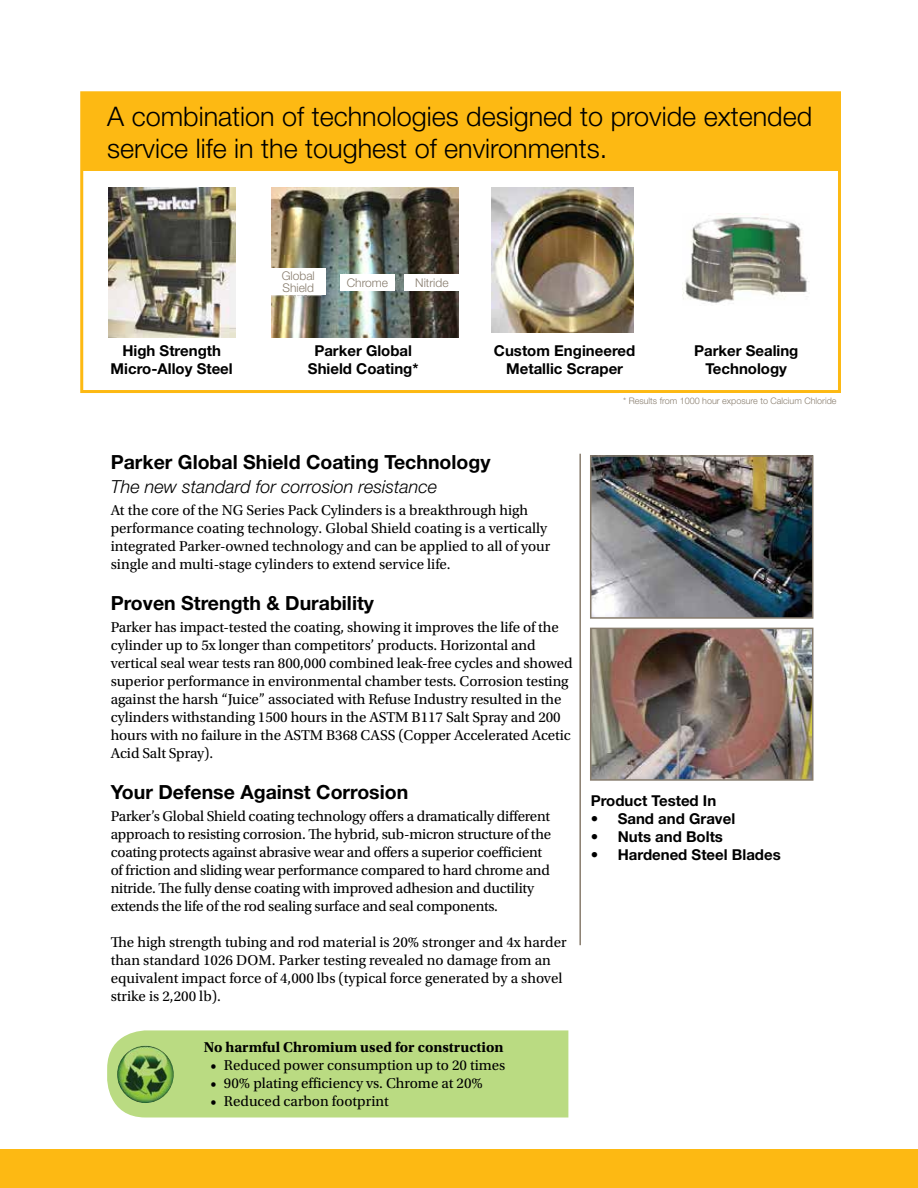
<style>
.page{position:relative;width:918px;height:1188px;background:#fff}
.page>*{position:absolute;margin:0;border:0;box-sizing:border-box;transform-origin:0 0}
.t1{font:300 27px/32.4px "Helvetica Neue LT Std";color:#000}
.t2{font:700 19.5px "Helvetica Neue LT Std";color:#000}
.t3{font:italic 300 18px "Helvetica Neue LT Std";color:#000}
.t4{font:15px/18px "Utopia Std";letter-spacing:-.005em;color:#000}
.t5{font:700 15px/18px "Helvetica Neue LT Std";color:#000;text-align:center}
.t6{font:700 15px "Utopia Std";color:#000}
.t7{font:300 12px/12px "Helvetica Neue LT Std";color:#887d6e}
.t8{font:300 9px "Helvetica Neue LT Std";color:#887d6e}
</style>
<div class="page">
<div style="left:81px;top:92px;width:759px;height:78px;background:#fdb913"></div>
<div style="left:80px;top:91px;width:761px;height:302px;border:3px solid #fdb913"></div>
<div style="left:0;top:1150px;width:918px;height:38px;background:#fdb913"></div>
<img style="left:593px;top:458px;width:217px;height:158px">
<div style="left:590px;top:455px;width:223px;height:164px;border:2px solid #887d6e"></div>
<img style="left:593px;top:631px;width:217px;height:147px">
<div style="left:590px;top:628px;width:223px;height:153px;border:2px solid #887d6e"></div>
<img style="left:108px;top:188px;width:127px;height:150px">
<img style="left:271px;top:188px;width:188px;height:150px">
<img style="left:683px;top:213px;width:126px;height:91px">
<img style="left:491px;top:188px;width:143px;height:145px">
<div style="left:107px;top:1030px;width:461px;height:88px;background:#badb82"></div>
<img style="left:117px;top:1046px;width:57px;height:57px;border-radius:28px">
<hr style="left:579px;top:454px;width:2px;height:491px;background:#887d6e">
<div style="left:340px;top:275px;width:55px;height:16px;background:#fff"></div>
<div style="left:271px;top:269px;width:54px;height:26px;background:#fff"></div>
<div style="left:405px;top:275px;width:54px;height:16px;background:#fff"></div>
<h1 class="t1" style="left:107px;top:99px;width:707px">A combination of technologies designed to provide extended service life in the toughest of environments.</h1>
<p class="t7" style="left:282px;top:270px;width:35px">Global<br>Shield</p>
<p class="t7" style="left:415px;top:277px;width:35px">Nitride</p>
<p class="t7" style="left:347px;top:277px;width:43px">Chrome</p>
<p class="t5" style="left:111px;top:341px;width:124px">High Strength<br>Micro-Alloy Steel</p>
<p class="t5" style="left:494px;top:341px;width:143px">Custom Engineered<br>Metallic Scraper</p>
<p class="t5" style="left:308px;top:341px;width:112px">Parker Global<br>Shield Coating*</p>
<p class="t5" style="left:694px;top:341px;width:106px">Parker Sealing<br>Technology</p>
<p class="t8" style="left:623px;top:396px;width:215px">* Results from 1000 hour exposure to Calcium Chloride</p>
<h2 class="t2" style="left:111px;top:450px;width:381px">Parker Global Shield Coating Technology</h2>
<p class="t3" style="left:111px;top:475px;width:328px">The new standard for corrosion resistance</p>
<p class="t4" style="left:111px;top:501px;width:441px">At the core of the NG Series Pack Cylinders is a breakthrough high performance coating technology. Global Shield coating is a vertically integrated Parker-owned technology and can be applied to all of your single and multi-stage cylinders to extend service life.</p>
<h2 class="t2" style="left:111px;top:591px;width:265px">Proven Strength &amp; Durability</h2>
<p class="t4" style="left:111px;top:618px;width:464px">Parker has impact-tested the coating, showing it improves the life of the cylinder up to 5x longer than competitors’ products. Horizontal and vertical seal wear tests ran 800,000 combined leak-free cycles and showed superior performance in environmental chamber tests. Corrosion testing against the harsh “Juice” associated with Refuse Industry resulted in the cylinders withstanding 1500 hours in the ASTM B117 Salt Spray and 200 hours with no failure in the ASTM B368 CASS (Copper Accelerated Acetic Acid Salt Spray).</p>
<h2 class="t2" style="left:111px;top:780px;width:299px">Your Defense Against Corrosion</h2>
<p class="t4" style="left:111px;top:808px;width:442px">Parker’s Global Shield coating technology offers a dramatically different approach to resisting corrosion. The hybrid, sub-micron structure of the coating protects against abrasive wear and offers a superior coefficient of friction and sliding wear performance compared to hard chrome and nitride. The fully dense coating with improved adhesion and ductility extends the life of the rod sealing surface and seal components.</p>
<p class="t4" style="left:111px;top:934px;width:457px">The high strength tubing and rod material is 20% stronger and 4x harder than standard 1026 DOM. Parker testing revealed no damage from an equivalent impact force of 4,000 lbs (typical force generated by a shovel strike is 2,200 lb).</p>
<p class="t6" style="left:204px;top:1038px;width:301px">No harmful Chromium used for construction</p>
<p class="t4" style="left:210px;top:1056px;width:296px">• Reduced power consumption up to 20 times</p>
<p class="t4" style="left:210px;top:1074px;width:274px">• 90% plating efficiency vs. Chrome at 20%</p>
<p class="t4" style="left:210px;top:1092px;width:180px">• Reduced carbon footprint</p>
<p class="t5" style="left:591px;top:791px;width:127px">Product Tested In</p>
<p class="t5" style="left:591px;top:809px;width:146px">• Sand and Gravel</p>
<p class="t5" style="left:591px;top:827px;width:134px">• Nuts and Bolts</p>
<p class="t5" style="left:591px;top:845px;width:192px">• Hardened Steel Blades</p>
</div>
